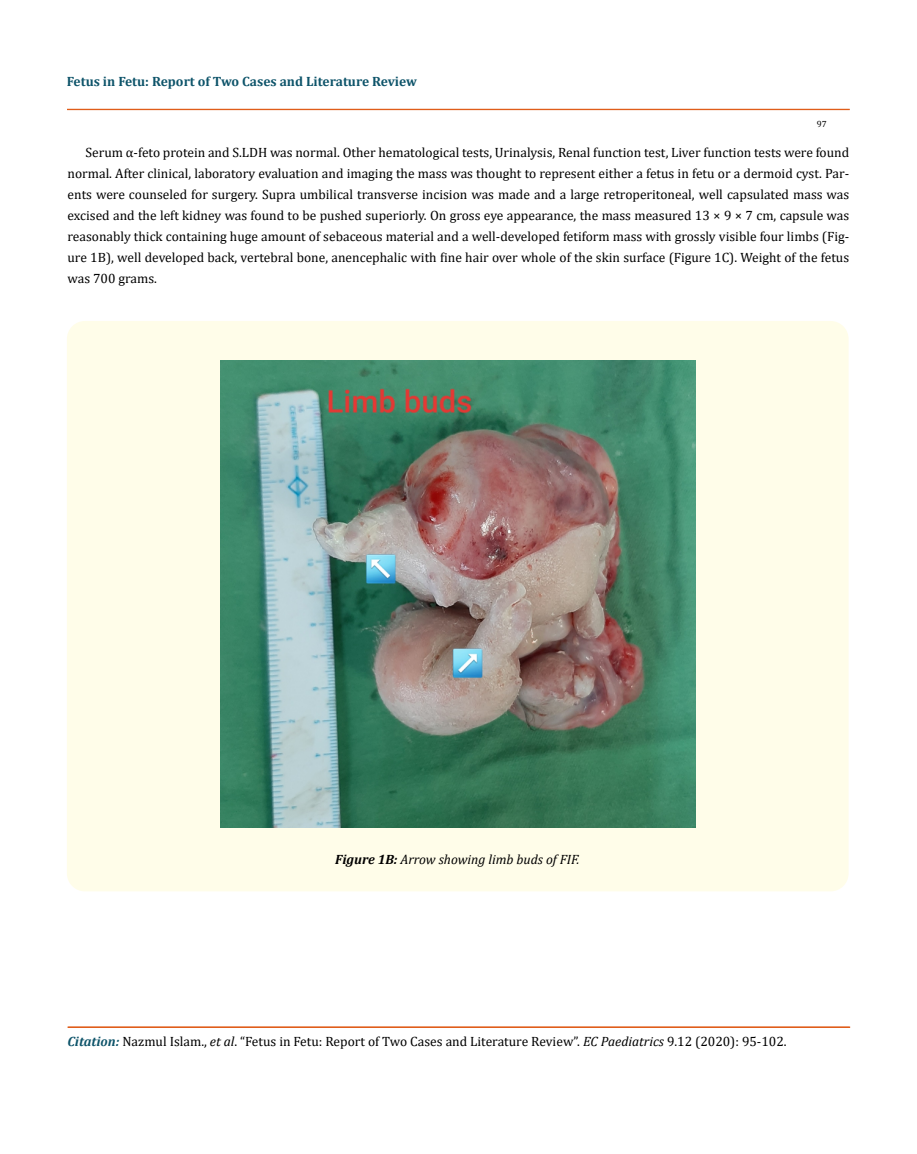
<style>
.page{position:relative;width:917px;height:1154px;background:#fff}
.page>*{position:absolute;margin:0;border:0;box-sizing:border-box;transform-origin:0 0}
.t1{font:13.5px/21px "Cambria";color:#000;text-align:justify}
.t2{font:700 13.5px "Cambria";color:#0e546a}
.t3{font:italic 13.5px "Cambria";color:#000}
.t4{font:9px "Cambria";color:#000}
.s1{font-weight:700}
.s2{font-weight:700;font-style:italic;color:#0e546a}
.s3{font-style:italic}
</style>
<div class="page">
<div style="left:67px;top:109px;width:782px;height:1px;border:1px solid #e05d1a"></div>
<hr style="left:68px;top:1027px;width:781px;height:1px;background:#e05d1a">
<div style="left:67px;top:321px;width:781px;height:570px;background:#fffde9;border-radius:18px"></div>
<img style="left:220px;top:360px;width:475px;height:467px">
<p class="t2" style="left:67px;top:72px;width:352px">Fetus in Fetu: Report of Two Cases and Literature Review</p>
<p class="t4" style="left:816px;top:118px;width:11px">97</p>
<p class="t1" style="left:68px;top:142px;width:783px;text-indent:18px">Serum α-feto protein and S.LDH was normal. Other hematological tests, Urinalysis, Renal function test, Liver function tests were found normal. After clinical, laboratory evaluation and imaging the mass was thought to represent either a fetus in fetu or a dermoid cyst. Par&shy;ents were counseled for surgery. Supra umbilical transverse incision was made and a large retroperitoneal, well capsulated mass was excised and the left kidney was found to be pushed superiorly. On gross eye appearance, the mass measured 13 × 9 × 7 cm, capsule was reasonably thick containing huge amount of sebaceous material and a well-developed fetiform mass with grossly visible four limbs (Fig&shy;ure 1B), well developed back, vertebral bone, anencephalic with fine hair over whole of the skin surface (Figure 1C). Weight of the fetus was 700 grams.</p>
<p class="t3" style="left:335px;top:850px;width:246px"><span class="s1">Figure 1B:</span> Arrow showing limb buds of FIF.</p>
<p class="t1" style="left:68px;top:1030px;width:720px"><span class="s2">Citation:</span> Nazmul Islam., <span class="s3">et al</span>. “Fetus in Fetu: Report of Two Cases and Literature Review”. <span class="s3">EC Paediatrics</span> 9.12 (2020): 95-102.</p>
</div>
